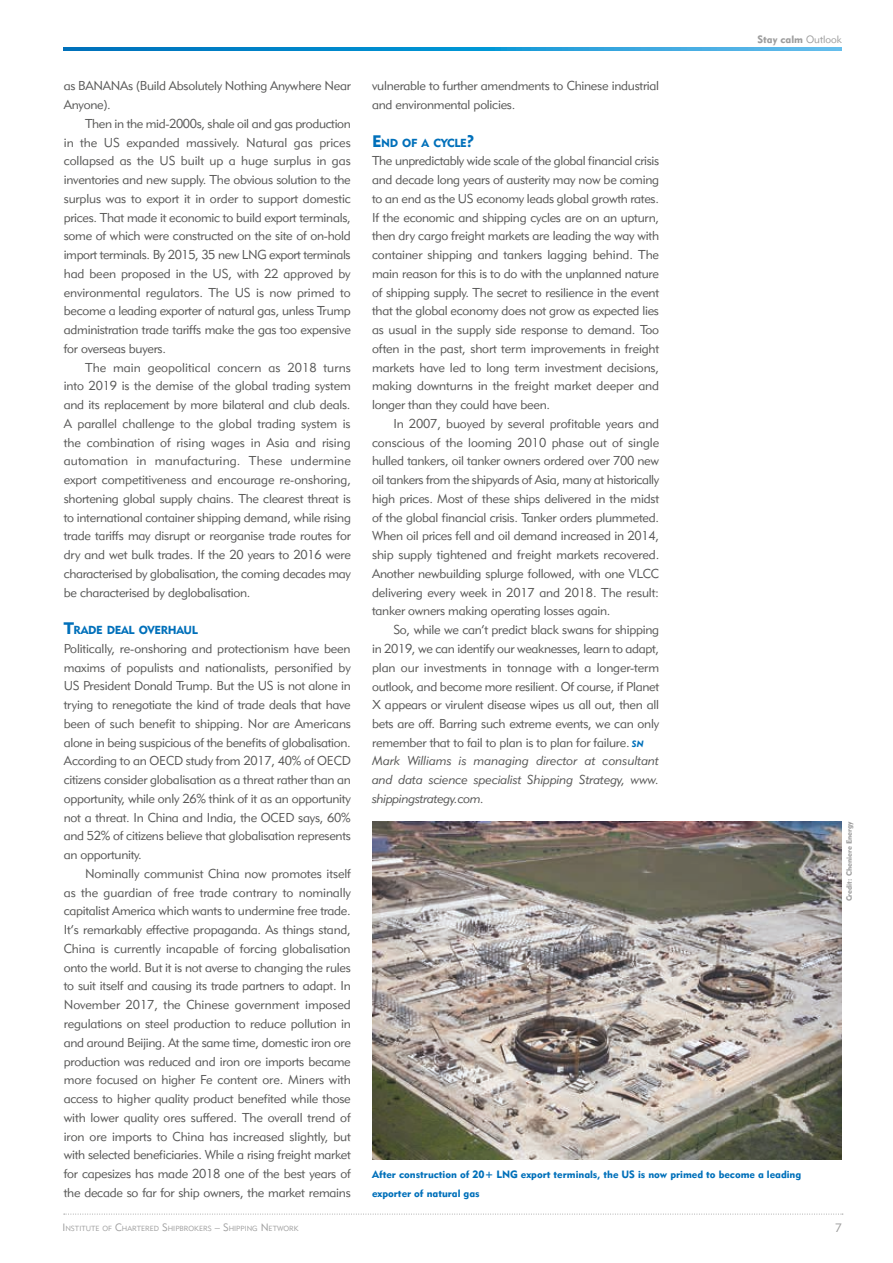
<style>
.page{position:relative;width:893px;height:1263px;background:#fff}
.page>*{position:absolute;margin:0;border:0;box-sizing:border-box;transform-origin:0 0}
.t1{font:12.75px/18.8px "Geometric 415 BT Lite A";letter-spacing:-.02em;color:#575756;text-align:justify}
.t2{font:12.75px/18.8px "Geometric 415 BT Lite Italic A";letter-spacing:-.005em;color:#575756;text-align:justify}
.t3{font:12px "Geometric 415 BT Lite A";color:#9d9d9d}
.t4{font:11.55px "Geometric 415 BT Black A";letter-spacing:-.03em;color:#0070ba}
.t5{font:10.5px/18.8px "Geometric 415 BT Black A";color:#0070ba}
.t6{font:10.5px "Geometric 415 BT Black A";color:#9d9d9d}
.t7{font:7.5px "Geometric 415 BT Black A";color:#9d9d9d}
.t8{font:7.35px "Geometric 415 BT Lite A";color:#9d9d9d}
.s1{font-size:16.5px}
.s2{font-family:"Geometric 415 BT Black Italic A";font-size:9px;color:#0070ba}
.s3{font-family:"Geometric 415 BT Lite A"}
.s4{font-size:10.5px}
</style>
<div class="page">
<svg style="left:64px;top:1214px;width:779px;height:1px"></svg>
<svg style="left:64px;top:48px;width:778px;height:2px;background:#1c95d3"></svg>
<img style="left:372px;top:822px;width:470px;height:337px">
<p class="t1" style="left:64px;top:76px;width:288px">as BANANAs (Build Absolutely Nothing Anywhere Near<br>Anyone).</p>
<p class="t1" style="left:64px;top:114px;width:289px;text-indent:21px">Then in the mid-2000s, shale oil and gas production in the US expanded massively. Natural gas prices collapsed as the US built up a huge surplus in gas inventories and new supply. The obvious solution to the surplus was to export it in order to support domestic prices. That made it economic to build export terminals, some of which were constructed on the site of on-hold import terminals. By 2015, 35 new LNG export terminals had been proposed in the US, with 22 approved by environmental regulators. The US is now primed to become a leading exporter of natural gas, unless Trump administration trade tariffs make the gas too expensive for overseas buyers.</p>
<p class="t1" style="left:64px;top:358px;width:289px;text-indent:21px">The main geopolitical concern as 2018 turns into 2019 is the demise of the global trading system and its replacement by more bilateral and club deals.<br>A parallel challenge to the global trading system is the combination of rising wages in Asia and rising automation in manufacturing. These undermine export competitiveness and encourage re-onshoring, shortening global supply chains. The clearest threat is to international container shipping demand, while rising trade tariffs may disrupt or reorganise trade routes for dry and wet bulk trades. If the 20 years to 2016 were characterised by globalisation, the coming decades may be characterised by deglobalisation.</p>
<p class="t4" style="left:64px;top:623px;width:136px"><span class="s1">T</span>RADE DEAL OVERHAUL</p>
<p class="t1" style="left:64px;top:639px;width:289px">Politically, re-onshoring and protectionism have been maxims of populists and nationalists, personified by US President Donald Trump. But the US is not alone in trying to renegotiate the kind of trade deals that have been of such benefit to shipping. Nor are Americans alone in being suspicious of the benefits of globalisation.<br>According to an OECD study from 2017, 40% of OECD citizens consider globalisation as a threat rather than an opportunity, while only 26% think of it as an opportunity not a threat. In China and India, the OCED says, 60% and 52% of citizens believe that globalisation represents an opportunity.</p>
<p class="t1" style="left:64px;top:864px;width:289px;text-indent:21px">Nominally communist China now promotes itself as the guardian of free trade contrary to nominally capitalist America which wants to undermine free trade.<br>It’s remarkably effective propaganda. As things stand, China is currently incapable of forcing globalisation onto the world. But it is not averse to changing the rules to suit itself and causing its trade partners to adapt. In November 2017, the Chinese government imposed regulations on steel production to reduce pollution in and around Beijing. At the same time, domestic iron ore production was reduced and iron ore imports became more focused on higher Fe content ore. Miners with access to higher quality product benefited while those with lower quality ores suffered. The overall trend of iron ore imports to China has increased slightly, but with selected beneficiaries. While a rising freight market for capesizes has made 2018 one of the best years of the decade so far for ship owners, the market remains</p>
<p class="t1" style="left:372px;top:76px;width:289px">vulnerable to further amendments to Chinese industrial and environmental policies.</p>
<p class="t4" style="left:372px;top:135px;width:104px"><span class="s1">E</span>ND OF A CYCLE<span class="s1">?</span></p>
<p class="t1" style="left:372px;top:151px;width:289px">The unpredictably wide scale of the global financial crisis and decade long years of austerity may now be coming to an end as the US economy leads global growth rates.<br>If the economic and shipping cycles are on an upturn, then dry cargo freight markets are leading the way with container shipping and tankers lagging behind. The main reason for this is to do with the unplanned nature of shipping supply. The secret to resilience in the event that the global economy does not grow as expected lies as usual in the supply side response to demand. Too often in the past, short term improvements in freight markets have led to long term investment decisions, making downturns in the freight market deeper and longer than they could have been.</p>
<p class="t1" style="left:372px;top:414px;width:289px;text-indent:21px">In 2007, buoyed by several profitable years and conscious of the looming 2010 phase out of single hulled tankers, oil tanker owners ordered over 700 new oil tankers from the shipyards of Asia, many at historically high prices. Most of these ships delivered in the midst of the global financial crisis. Tanker orders plummeted.<br>When oil prices fell and oil demand increased in 2014, ship supply tightened and freight markets recovered.<br>Another newbuilding splurge followed, with one VLCC delivering every week in 2017 and 2018. The result: tanker owners making operating losses again.</p>
<p class="t1" style="left:372px;top:620px;width:289px;text-indent:21px">So, while we can’t predict black swans for shipping in 2019, we can identify our weaknesses, learn to adapt, plan our investments in tonnage with a longer-term outlook, and become more resilient. Of course, if Planet X appears or virulent disease wipes us all out, then all bets are off. Barring such extreme events, we can only remember that to fail to plan is to plan for failure. <span class="s2">SN</span></p>
<p class="t2" style="left:372px;top:751px;width:289px">Mark Williams is managing director at consultant and data science specialist Shipping Strategy, www. shippingstrategy.com.</p>
<p class="t6" style="left:757px;top:33px;width:86px">Stay calm <span class="s3">Outlook</span></p>
<p class="t7" style="left:845px;top:901px;width:81px;rotate:-90deg">Credit: Cheniere Energy</p>
<p class="t5" style="left:372px;top:1165px;width:431px">After construction of 20+ LNG export terminals, the US is now primed to become a leading exporter of natural gas</p>
<p class="t8" style="left:63px;top:1223px;width:238px"><span class="s4">I</span>NSTITUTE OF <span class="s4">C</span>HARTERED <span class="s4">S</span>HI PBROKERS <span class="s4">– S</span>HI PPI NG <span class="s4">N</span> ETWORK</p>
<p class="t3" style="left:835px;top:1220px;width:8px">7</p>
</div>
